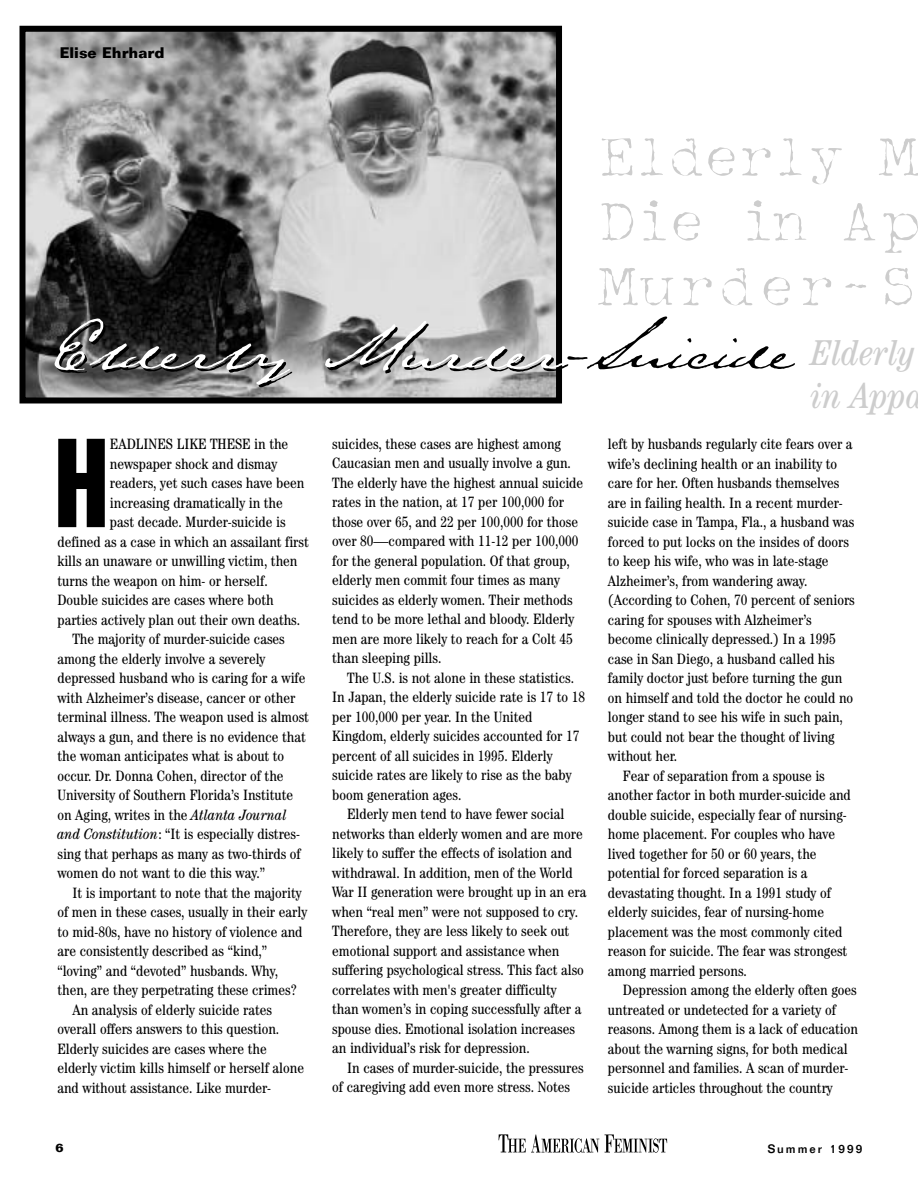
<style>
.page{position:relative;width:918px;height:1188px;background:#fff}
.page>*{position:absolute;margin:0;border:0;box-sizing:border-box;transform-origin:0 0}
.t1{font:700 condensed 123.75px "Folio";color:#000}
.t2{font:78px "Texas Hero";letter-spacing:-.01em;color:#000}
.t3{font:54px/64.8px "Mc Garey Fractured";color:#cdcdcd;text-align:justify}
.t4{font:italic condensed 36px/43.2px "Century";color:#cdcdcd}
.t5{font:condensed 15px/19.5px "Century";color:#000}
.t6{font:700 15px "Folio";color:#000}
.t7{font:500 12px "Folio";letter-spacing:.165em;color:#000}
.t8{font:700 12px "Folio";color:#000}
.s1{font-style:italic}
</style>
<div class="page">
<img style="left:27px;top:33px;width:528px;height:364px">
<div style="left:20px;top:26px;width:542px;height:378px;border:6px solid #000"></div>
<svg style="left:499px;top:1134px;width:100px;height:19px"></svg>
<svg style="left:605px;top:1134px;width:62px;height:19px"></svg>
<p class="t6" style="left:60px;top:47px;width:106px">Elise Ehrhard</p>
<h3 class="t3" style="left:600px;top:130px;width:320px">Elderly M Die in Ap Murder-S</h3>
<h2 class="t2" style="left:54px;top:297px;width:740px">Elderly Murder-Suicide</h2>
<h3 class="t4" style="left:812px;top:334px;width:115px">Elderly in Appa</h3>
<h1 class="t1" style="left:53px;top:439px;width:59px">H</h1>
<p class="t5" style="left:110px;top:436px;width:180px">EADLINES LIKE THESE in the</p>
<p class="t5" style="left:110px;top:455px;width:169px">newspaper shock and dismay</p>
<p class="t5" style="left:110px;top:475px;width:196px">readers, yet such cases have been</p>
<p class="t5" style="left:110px;top:494px;width:174px">increasing dramatically in the</p>
<p class="t5" style="left:110px;top:514px;width:177px">past decade. Murder-suicide is</p>
<p class="t5" style="left:57px;top:533px;width:253px">defined as a case in which an assailant first</p>
<p class="t5" style="left:57px;top:553px;width:241px">kills an unaware or unwilling victim, then</p>
<p class="t5" style="left:57px;top:572px;width:212px">turns the weapon on him- or herself.</p>
<p class="t5" style="left:57px;top:592px;width:218px">Double suicides are cases where both</p>
<p class="t5" style="left:57px;top:611px;width:244px">parties actively plan out their own deaths.</p>
<p class="t5" style="left:72px;top:631px;width:214px">The majority of murder-suicide cases</p>
<p class="t5" style="left:57px;top:650px;width:209px">among the elderly involve a severely</p>
<p class="t5" style="left:57px;top:670px;width:249px">depressed husband who is caring for a wife</p>
<p class="t5" style="left:57px;top:689px;width:239px">with Alzheimer’s disease, cancer or other</p>
<p class="t5" style="left:57px;top:709px;width:253px">terminal illness. The weapon used is almost</p>
<p class="t5" style="left:57px;top:728px;width:250px">always a gun, and there is no evidence that</p>
<p class="t5" style="left:57px;top:748px;width:228px">the woman anticipates what is about to</p>
<p class="t5" style="left:57px;top:767px;width:228px">occur. Dr. Donna Cohen, director of the</p>
<p class="t5" style="left:57px;top:787px;width:237px">University of Southern Florida’s Institute</p>
<p class="t5" style="left:57px;top:806px;width:231px">on Aging, writes in the <span class="s1">Atlanta Journal</span></p>
<p class="t5" style="left:57px;top:826px;width:244px"><span class="s1">and Constitution</span>: “It is especially distres-</p>
<p class="t5" style="left:57px;top:845px;width:245px">sing that perhaps as many as two-thirds of</p>
<p class="t5" style="left:57px;top:865px;width:209px">women do not want to die this way.”</p>
<p class="t5" style="left:72px;top:884px;width:231px">It is important to note that the majority</p>
<p class="t5" style="left:57px;top:904px;width:251px">of men in these cases, usually in their early</p>
<p class="t5" style="left:57px;top:923px;width:246px">to mid-80s, have no history of violence and</p>
<p class="t5" style="left:57px;top:943px;width:211px">are consistently described as “kind,”</p>
<p class="t5" style="left:57px;top:962px;width:222px">“loving” and “devoted” husbands. Why,</p>
<p class="t5" style="left:57px;top:982px;width:241px">then, are they perpetrating these crimes?</p>
<p class="t5" style="left:72px;top:1001px;width:201px">An analysis of elderly suicide rates</p>
<p class="t5" style="left:57px;top:1021px;width:223px">overall offers answers to this question.</p>
<p class="t5" style="left:57px;top:1040px;width:211px">Elderly suicides are cases where the</p>
<p class="t5" style="left:57px;top:1060px;width:248px">elderly victim kills himself or herself alone</p>
<p class="t5" style="left:57px;top:1079px;width:215px">and without assistance. Like murder-</p>
<p class="t5" style="left:332px;top:435px;width:252px">suicides, these cases are highest among Caucasian men and usually involve a gun.<br>The elderly have the highest annual suicide rates in the nation, at 17 per 100,000 for those over 65, and 22 per 100,000 for those over 80—compared with 11-12 per 100,000 for the general population. Of that group, elderly men commit four times as many suicides as elderly women. Their methods tend to be more lethal and bloody. Elderly men are more likely to reach for a Colt 45 than sleeping pills.</p>
<p class="t5" style="left:332px;top:669px;width:255px;text-indent:15px">The U.S. is not alone in these statistics.<br>In Japan, the elderly suicide rate is 17 to 18 per 100,000 per year. In the United Kingdom, elderly suicides accounted for 17 percent of all suicides in 1995. Elderly suicide rates are likely to rise as the baby boom generation ages.</p>
<p class="t5" style="left:332px;top:805px;width:256px;text-indent:15px">Elderly men tend to have fewer social networks than elderly women and are more likely to suffer the effects of isolation and withdrawal. In addition, men of the World War II generation were brought up in an era when “real men” were not supposed to cry.<br>Therefore, they are less likely to seek out emotional support and assistance when suffering psychological stress. This fact also correlates with men's greater difficulty than women’s in coping successfully after a spouse dies. Emotional isolation increases an individual’s risk for depression.</p>
<p class="t5" style="left:332px;top:1059px;width:253px;text-indent:15px">In cases of murder-suicide, the pressures of caregiving add even more stress. Notes</p>
<p class="t5" style="left:608px;top:436px;width:246px">left by husbands regularly cite fears over a</p>
<p class="t5" style="left:608px;top:455px;width:231px">wife’s declining health or an inability to</p>
<p class="t5" style="left:608px;top:475px;width:233px">care for her. Often husbands themselves</p>
<p class="t5" style="left:608px;top:494px;width:236px">are in failing health. In a recent murder-</p>
<p class="t5" style="left:608px;top:514px;width:248px">suicide case in Tampa, Fla., a husband was</p>
<p class="t5" style="left:608px;top:533px;width:243px">forced to put locks on the insides of doors</p>
<p class="t5" style="left:608px;top:553px;width:222px">to keep his wife, who was in late-stage</p>
<p class="t5" style="left:608px;top:572px;width:201px">Alzheimer’s, from wandering away.</p>
<p class="t5" style="left:608px;top:592px;width:248px">(According to Cohen, 70 percent of seniors</p>
<p class="t5" style="left:608px;top:611px;width:205px">caring for spouses with Alzheimer’s</p>
<p class="t5" style="left:608px;top:631px;width:229px">become clinically depressed.) In a 1995</p>
<p class="t5" style="left:608px;top:650px;width:228px">case in San Diego, a husband called his</p>
<p class="t5" style="left:608px;top:670px;width:236px">family doctor just before turning the gun</p>
<p class="t5" style="left:608px;top:689px;width:247px">on himself and told the doctor he could no</p>
<p class="t5" style="left:608px;top:709px;width:236px">longer stand to see his wife in such pain,</p>
<p class="t5" style="left:608px;top:728px;width:228px">but could not bear the thought of living</p>
<p class="t5" style="left:608px;top:748px;width:71px">without her.</p>
<p class="t5" style="left:623px;top:767px;width:203px">Fear of separation from a spouse is</p>
<p class="t5" style="left:608px;top:787px;width:244px">another factor in both murder-suicide and</p>
<p class="t5" style="left:608px;top:806px;width:240px">double suicide, especially fear of nursing-</p>
<p class="t5" style="left:608px;top:826px;width:229px">home placement. For couples who have</p>
<p class="t5" style="left:608px;top:845px;width:210px">lived together for 50 or 60 years, the</p>
<p class="t5" style="left:608px;top:865px;width:201px">potential for forced separation is a</p>
<p class="t5" style="left:608px;top:884px;width:224px">devastating thought. In a 1991 study of</p>
<p class="t5" style="left:608px;top:904px;width:218px">elderly suicides, fear of nursing-home</p>
<p class="t5" style="left:608px;top:923px;width:236px">placement was the most commonly cited</p>
<p class="t5" style="left:608px;top:943px;width:241px">reason for suicide. The fear was strongest</p>
<p class="t5" style="left:608px;top:962px;width:140px">among married persons.</p>
<p class="t5" style="left:623px;top:982px;width:235px">Depression among the elderly often goes</p>
<p class="t5" style="left:608px;top:1001px;width:229px">untreated or undetected for a variety of</p>
<p class="t5" style="left:608px;top:1021px;width:251px">reasons. Among them is a lack of education</p>
<p class="t5" style="left:608px;top:1040px;width:241px">about the warning signs, for both medical</p>
<p class="t5" style="left:608px;top:1060px;width:242px">personnel and families. A scan of murder-</p>
<p class="t5" style="left:608px;top:1079px;width:226px">suicide articles throughout the country</p>
<p class="t8" style="left:56px;top:1143px;width:10px">6</p>
<p class="t7" style="left:768px;top:1144px;width:96px">Summer 1999</p>
</div>
